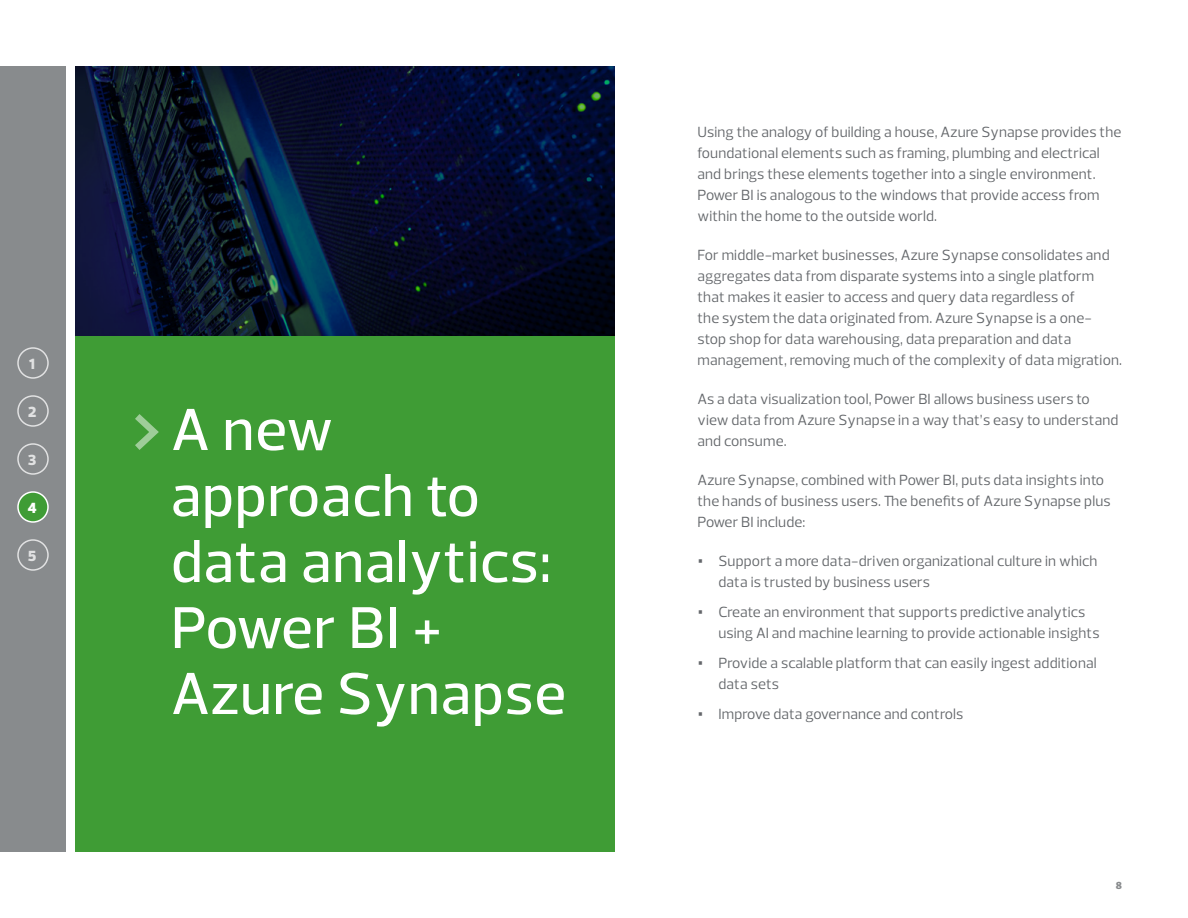
<style>
.page{position:relative;width:1188px;height:918px;background:#fff}
.page>*{position:absolute;margin:0;border:0;box-sizing:border-box;transform-origin:0 0}
.t1{font:500 60px/66px "Prelo";letter-spacing:.015em;color:#fff}
.t2{font:15px/21px "Prelo";letter-spacing:.01em;color:#63666a}
.t3{font:900 15px "Prelo";color:#fff}
.t4{font:900 10.5px "Prelo";color:#888b8d}
.s1{font-weight:700;font-size:24px}
</style>
<div class="page">
<div style="left:75px;top:66px;width:540px;height:786px;background:#3f9c35"></div>
<div style="left:0;top:66px;width:66px;height:786px;background:#888b8d"></div>
<svg style="left:75px;top:66px;width:540px;height:270px;background:#07112c"></svg>
<svg style="left:135px;top:414px;width:24px;height:36px"></svg>
<div style="left:17px;top:395px;width:32px;height:32px;border:2px solid #fff;border-radius:50%"></div>
<div style="left:17px;top:347px;width:32px;height:32px;border:2px solid #fff;border-radius:50%"></div>
<div style="left:17px;top:443px;width:32px;height:32px;border:2px solid #fff;border-radius:50%"></div>
<div style="left:18px;top:492px;width:30px;height:30px;background:#3f9c35;border-radius:50%"></div>
<div style="left:17px;top:491px;width:32px;height:32px;border:2px solid #fff;border-radius:50%"></div>
<div style="left:17px;top:539px;width:32px;height:32px;border:2px solid #fff;border-radius:50%"></div>
<p class="t3" style="left:29px;top:354px;width:7px">1</p>
<p class="t3" style="left:28px;top:402px;width:10px">2</p>
<p class="t3" style="left:28px;top:450px;width:10px">3</p>
<p class="t3" style="left:28px;top:498px;width:10px">4</p>
<p class="t3" style="left:28px;top:546px;width:10px">5</p>
<h1 class="t1" style="left:171px;top:397px;width:397px">A new approach to data analytics:<br>Power BI +<br>Azure Synapse</h1>
<p class="t2" style="left:698px;top:122px;width:425px">Using the analogy of building a house, Azure Synapse provides the foundational elements such as framing, plumbing and electrical and brings these elements together into a single environment.<br>Power BI is analogous to the windows that provide access from within the home to the outside world.</p>
<p class="t2" style="left:698px;top:245px;width:426px">For middle-market businesses, Azure Synapse consolidates and aggregates data from disparate systems into a single platform that makes it easier to access and query data regardless of<br>the system the data originated from. Azure Synapse is a one&shy;stop shop for data warehousing, data preparation and data management, removing much of the complexity of data migration.</p>
<p class="t2" style="left:698px;top:389px;width:422px">As a data visualization tool, Power BI allows business users to view data from Azure Synapse in a way that’s easy to understand and consume.</p>
<p class="t2" style="left:698px;top:470px;width:415px">Azure Synapse, combined with Power BI, puts data insights into the hands of business users. The benefits of Azure Synapse plus<br>Power BI include:</p>
<p class="t2" style="left:718px;top:551px;width:380px;text-indent:-21px"><span class="s1">•</span> Support a more data-driven organizational culture in which data is trusted by business users</p>
<p class="t2" style="left:718px;top:602px;width:383px;text-indent:-21px"><span class="s1">•</span> Create an environment that supports predictive analytics using AI and machine learning to provide actionable insights</p>
<p class="t2" style="left:718px;top:653px;width:380px;text-indent:-21px"><span class="s1">•</span> Provide a scalable platform that can easily ingest additional data sets</p>
<p class="t2" style="left:698px;top:704px;width:267px"><span class="s1">•</span> Improve data governance and controls</p>
<p class="t4" style="left:1116px;top:879px;width:8px">8</p>
</div>
